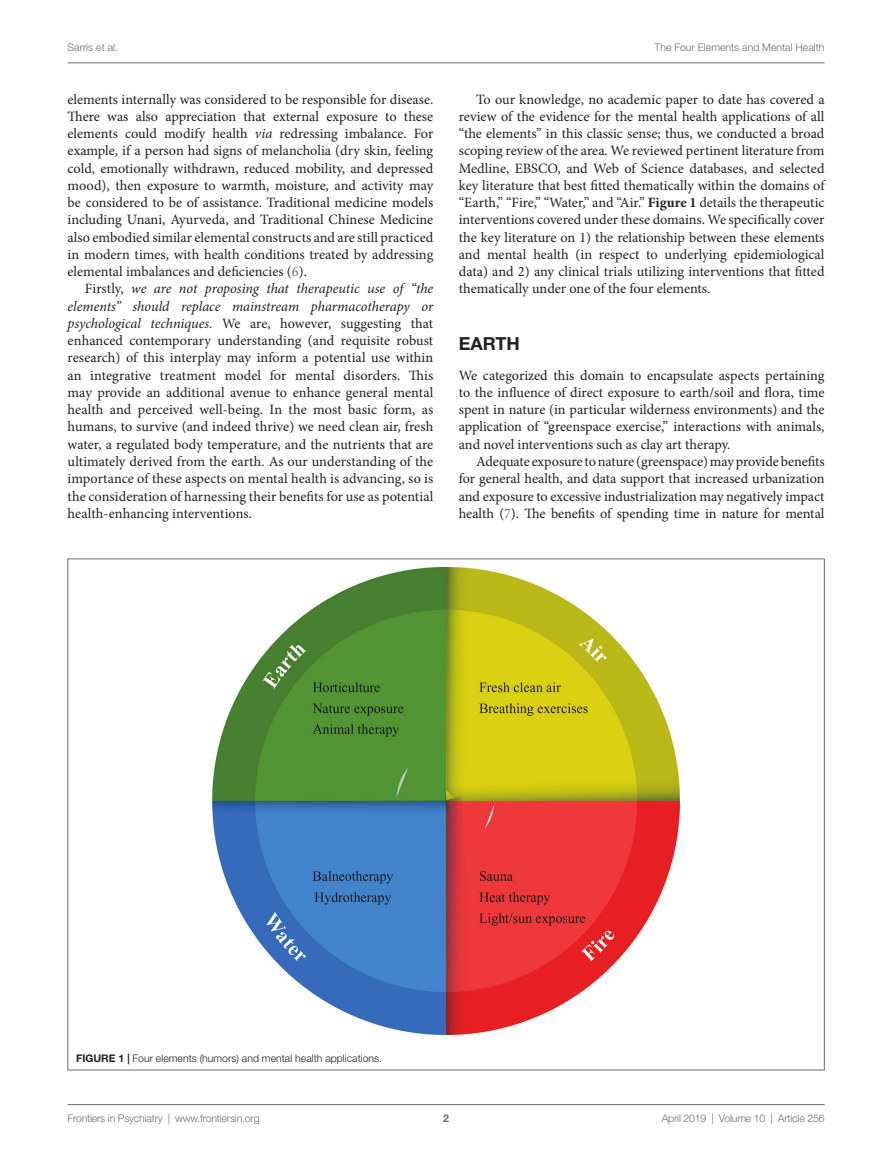
<style>
.page{position:relative;width:893px;height:1170px;background:#fff}
.page>*{position:absolute;margin:0;border:0;box-sizing:border-box;transform-origin:0 0}
._1{font:700 18px "Helvetica Neue LT Std";color:#231f20}
.T{font:14.25px/17.2px "Minion Pro";color:#231f20;text-align:justify}
.T1{font:14.25px/17.2px "Minion Pro";letter-spacing:-.005em;color:#231f20;text-align:justify}
.t1{font:300 10.5px "Helvetica Neue LT Std";letter-spacing:-.015em;color:#6c6d70}
.FC{font:300 10.5px "Helvetica Neue LT Std";color:#231f20}
.t2{font:700 10.5px "Helvetica Neue LT Std";color:#6c6d70}
.s1{font-style:italic}
.s2{color:#6c6d70}
.s3{font-weight:700}
</style>
<div class="page">
<hr style="left:68px;top:63px;width:756px;height:1px;background:#6c6d70">
<hr style="left:68px;top:1104px;width:756px;height:1px;background:#6c6d70">
<img style="left:212px;top:567px;width:468px;height:467px">
<p class="t1" style="left:68px;top:41px;width:52px">Sarris et al.</p>
<p class="t1" style="left:654px;top:41px;width:171px">The Four Elements and Mental Health</p>
<p class="T" style="left:68px;top:90px;width:367px">elements internally was considered to be responsible for disease.<br>There was also appreciation that external exposure to these elements could modify health <span class="s1">via</span> redressing imbalance. For example, if a person had signs of melancholia (dry skin, feeling cold, emotionally withdrawn, reduced mobility, and depressed mood), then exposure to warmth, moisture, and activity may be considered to be of assistance. Traditional medicine models including Unani, Ayurveda, and Traditional Chinese Medicine also embodied similar elemental constructs and are still practiced in modern times, with health conditions treated by addressing elemental imbalances and deficiencies (<span class="s2">6</span>).</p>
<p class="T" style="left:68px;top:280px;width:367px;text-indent:17px">Firstly, <span class="s1">we are not proposing that therapeutic use of “the elements” should replace mainstream pharmacotherapy or psychological techniques</span>. We are, however, suggesting that enhanced contemporary understanding (and requisite robust research) of this interplay may inform a potential use within an integrative treatment model for mental disorders. This may provide an additional avenue to enhance general mental health and perceived well-being. In the most basic form, as humans, to survive (and indeed thrive) we need clean air, fresh water, a regulated body temperature, and the nutrients that are ultimately derived from the earth. As our understanding of the importance of these aspects on mental health is advancing, so is the consideration of harnessing their benefits for use as potential health-enhancing interventions.</p>
<p class="T" style="left:459px;top:90px;width:367px;text-indent:17px">To our knowledge, no academic paper to date has covered a review of the evidence for the mental health applications of all “the elements” in this classic sense; thus, we conducted a broad scoping review of the area. We reviewed pertinent literature from Medline, EBSCO, and Web of Science databases, and selected key literature that best fitted thematically within the domains of “Earth,” “Fire,” “Water,” and “Air.” <span class="s3">Figure 1</span> details the therapeutic interventions covered under these domains. We specifically cover the key literature on 1) the relationship between these elements and mental health (in respect to underlying epidemiological data) and 2) any clinical trials utilizing interventions that fitted thematically under one of the four elements.</p>
<p class="_1" style="left:459px;top:332px;width:63px">EARTH</p>
<p class="T1" style="left:459px;top:366px;width:367px">We categorized this domain to encapsulate aspects pertaining to the influence of direct exposure to earth/soil and flora, time spent in nature (in particular wilderness environments) and the application of “greenspace exercise,” interactions with animals, and novel interventions such as clay art therapy.</p>
<p class="T" style="left:459px;top:453px;width:367px;text-indent:17px">Adequate exposure to nature (greenspace) may provide benefits for general health, and data support that increased urbanization and exposure to excessive industrialization may negatively impact health (<span class="s2">7</span>). The benefits of spending time in nature for mental</p>
<p class="FC" style="left:76px;top:1051px;width:307px"><span class="s3">FIGURE 1 |</span> Four elements (humors) and mental health applications.</p>
<p class="t1" style="left:68px;top:1111px;width:104px">Frontiers in Psychiatry |</p>
<p class="t1" style="left:175px;top:1111px;width:86px">www.frontiersin.org</p>
<p class="t2" style="left:443px;top:1111px;width:7px">2</p>
<p class="t1" style="left:662px;top:1111px;width:164px">April 2019 | Volume 10 | Article 256</p>
</div>
